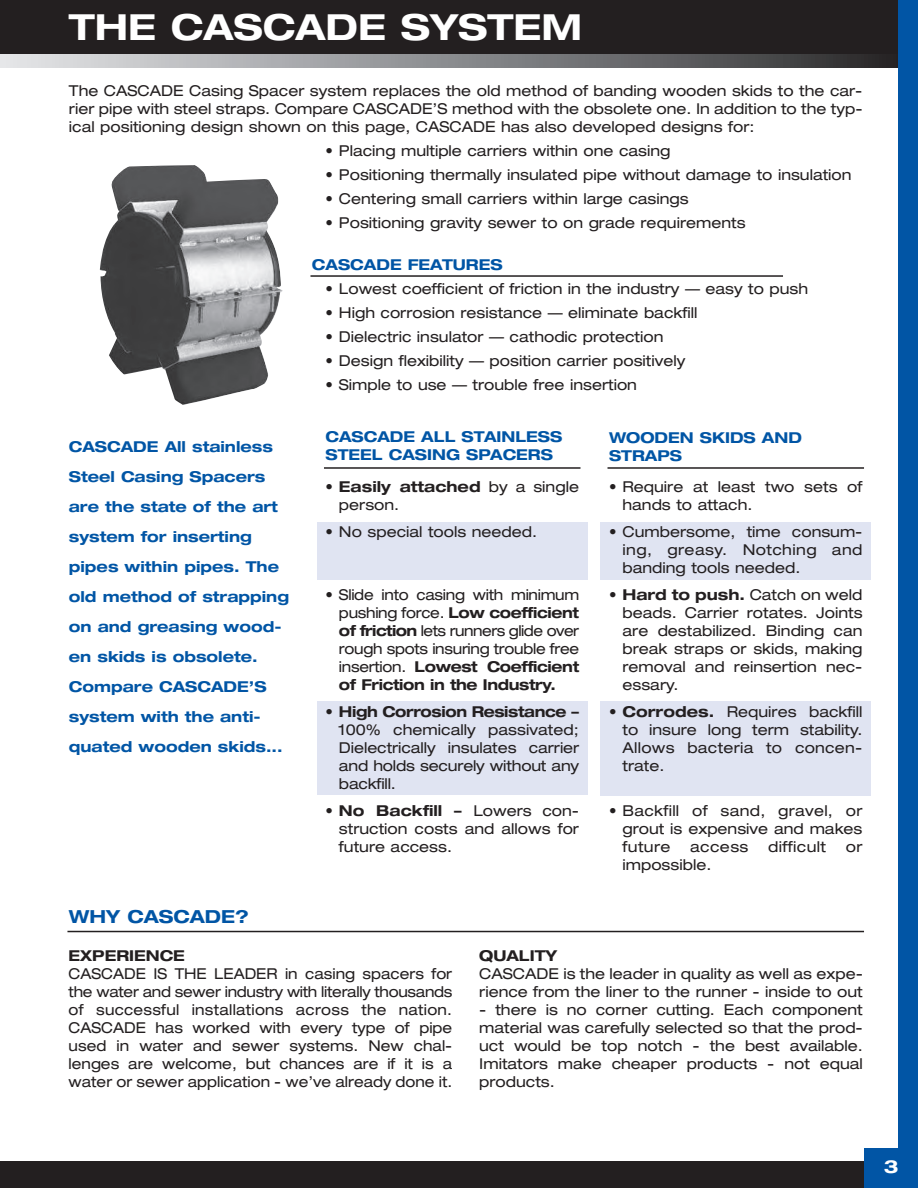
<style>
.page{position:relative;width:918px;height:1188px;background:#fff}
.page>*{position:absolute;margin:0;border:0;box-sizing:border-box;transform-origin:0 0}
.t1{font:700 expanded 36px "Helvetica Neue";color:#fff}
.t2{font:700 expanded 18px "Helvetica Neue";color:#0155a5}
.t3{font:700 expanded 18px "Helvetica Neue";color:#fff}
.t4{font:expanded 15px/18px "Helvetica Neue";color:#231f20;text-align:justify}
.t5{font:700 expanded 15px/30px "Helvetica Neue";color:#0155a5}
.t6{font:700 expanded 15px "Helvetica Neue";color:#231f20}
.t7{font:expanded 15px "Helvetica Neue";letter-spacing:.025em;color:#231f20}
.s1{font-weight:700}
</style>
<div class="page">
<div style="left:601px;top:701px;width:270px;height:94px;background:#e0e4f2"></div>
<div style="left:317px;top:701px;width:270px;height:94px;background:#e0e4f2"></div>
<div style="left:317px;top:522px;width:270px;height:58px;background:#e0e4f2"></div>
<div style="left:601px;top:522px;width:270px;height:58px;background:#e0e4f2"></div>
<svg style="left:0;top:54px;width:898px;height:13px;background:#898a8d"></svg>
<div style="left:0;top:0;width:918px;height:54px;background:#231f20"></div>
<div style="left:0;top:1161px;width:918px;height:27px;background:#231f20"></div>
<div style="left:898px;top:0;width:20px;height:1188px;background:#0155a5"></div>
<div style="left:864px;top:1147px;width:54px;height:41px;background:#0155a5"></div>
<hr style="left:310px;top:275px;width:473px;height:2px;background:#231f20">
<img style="left:100px;top:165px;width:183px;height:240px">
<hr style="left:607px;top:467px;width:257px;height:2px;background:#231f20">
<hr style="left:324px;top:467px;width:256px;height:2px;background:#231f20">
<hr style="left:67px;top:931px;width:797px;height:1px;background:#231f20">
<h1 class="t1" style="left:69px;top:4px;width:515px">THE CASCADE SYSTEM</h1>
<p class="t4" style="left:69px;top:81px;width:795px">The CASCADE Casing Spacer system replaces the old method of banding wooden skids to the car&shy;rier pipe with steel straps. Compare CASCADE’S method with the obsolete one. In addition to the typ&shy;ical positioning design shown on this page, CASCADE has also developed designs for:</p>
<p class="t4" style="left:325px;top:141px;width:346px">• Placing multiple carriers within one casing</p>
<p class="t4" style="left:325px;top:165px;width:528px">• Positioning thermally insulated pipe without damage to insulation</p>
<p class="t4" style="left:325px;top:189px;width:365px">• Centering small carriers within large casings</p>
<p class="t4" style="left:325px;top:213px;width:422px">• Positioning gravity sewer to on grade requirements</p>
<p class="t5" style="left:312px;top:249px;width:192px">CASCADE FEATURES</p>
<p class="t4" style="left:325px;top:279px;width:484px">• Lowest coefficient of friction in the industry — easy to push</p>
<p class="t4" style="left:325px;top:303px;width:373px">• High corrosion resistance — eliminate backfill</p>
<p class="t4" style="left:325px;top:327px;width:339px">• Dielectric insulator — cathodic protection</p>
<p class="t4" style="left:325px;top:351px;width:361px">• Design flexibility — position carrier positively</p>
<p class="t4" style="left:325px;top:376px;width:313px">• Simple to use — trouble free insertion</p>
<p class="t5" style="left:69px;top:431px;width:222px">CASCADE All stainless<br>Steel Casing Spacers are the state of the art system for inserting pipes within pipes. The old method of strapping on and greasing wood&shy;en skids is obsolete.<br>Compare CASCADE’S system with the anti&shy;quated wooden skids...</p>
<p class="t2" style="left:69px;top:905px;width:181px">WHY CASCADE?</p>
<p class="t5" style="left:325px;top:427px;width:238px;line-height:18px">CASCADE ALL STAINLESS<br>STEEL CASING SPACERS</p>
<p class="t5" style="left:609px;top:428px;width:194px;line-height:18px">WOODEN SKIDS AND<br>STRAPS</p>
<p class="t4" style="left:339px;top:478px;width:242px;text-indent:-14px">• <span class="s1">Easily attached</span> by a single person.</p>
<p class="t4" style="left:325px;top:523px;width:213px">• No special tools needed.</p>
<p class="t4" style="left:622px;top:478px;width:241px;text-indent:-14px">• Require at least two sets of hands to attach.</p>
<p class="t4" style="left:622px;top:523px;width:242px;text-indent:-14px">• Cumbersome, time consum&shy;ing, greasy. Notching and banding tools needed.</p>
<p class="t4" style="left:622px;top:586px;width:242px;text-indent:-14px">• <span class="s1">Hard to push.</span> Catch on weld beads. Carrier rotates. Joints are destabilized. Binding can break straps or skids, making removal and reinsertion nec&shy;essary.</p>
<p class="t4" style="left:622px;top:703px;width:242px;text-indent:-14px">• <span class="s1">Corrodes.</span> Requires backfill to insure long term stability.<br>Allows bacteria to concen&shy;trate.</p>
<p class="t4" style="left:622px;top:802px;width:241px;text-indent:-14px">• Backfill of sand, gravel, or grout is expensive and makes future</p>
<p class="t4" style="left:339px;top:586px;width:242px;text-indent:-14px">• Slide into casing with minimum pushing force. <span class="s1">Low coefficient of friction</span> lets runners glide over rough spots insuring trouble free insertion. <span class="s1">Lowest Coefficient of Friction in the Industry.</span></p>
<p class="t4" style="left:339px;top:703px;width:242px;text-indent:-14px">• <span class="s1">High Corrosion Resistance – </span>100% chemically passivated; Dielectrically insulates carrier and holds securely without any backfill.</p>
<p class="t4" style="left:339px;top:802px;width:242px;text-indent:-14px">• <span class="s1">No Backfill –</span> Lowers con&shy;struction costs and allows for future access.</p>
<p class="t4" style="left:690px;top:838px;width:60px">access</p>
<p class="t7" style="left:768px;top:838px;width:60px">difficult</p>
<p class="t4" style="left:846px;top:838px;width:18px">or</p>
<p class="t4" style="left:622px;top:856px;width:90px">impossible.</p>
<p class="t6" style="left:69px;top:946px;width:118px">EXPERIENCE</p>
<p class="t4" style="left:69px;top:964px;width:385px">CASCADE IS THE LEADER in casing spacers for the water and sewer industry with literally thousands of successful installations across the nation.<br>CASCADE has worked with every type of pipe used in water and sewer systems. New chal&shy;lenges are welcome, but chances are if it is a water or sewer application - we’ve already done it.</p>
<p class="t6" style="left:479px;top:946px;width:80px">QUALITY</p>
<p class="t4" style="left:479px;top:964px;width:385px">CASCADE is the leader in quality as well as expe&shy;rience from the liner to the runner - inside to out</p>
<p class="t4" style="left:479px;top:1000px;width:385px">- there is no corner cutting. Each component material was carefully selected so that the prod&shy;uct would be top notch - the best available.<br>Imitators make cheaper products - not equal products.</p>
<p class="t3" style="left:884px;top:1155px;width:16px">3</p>
</div>
